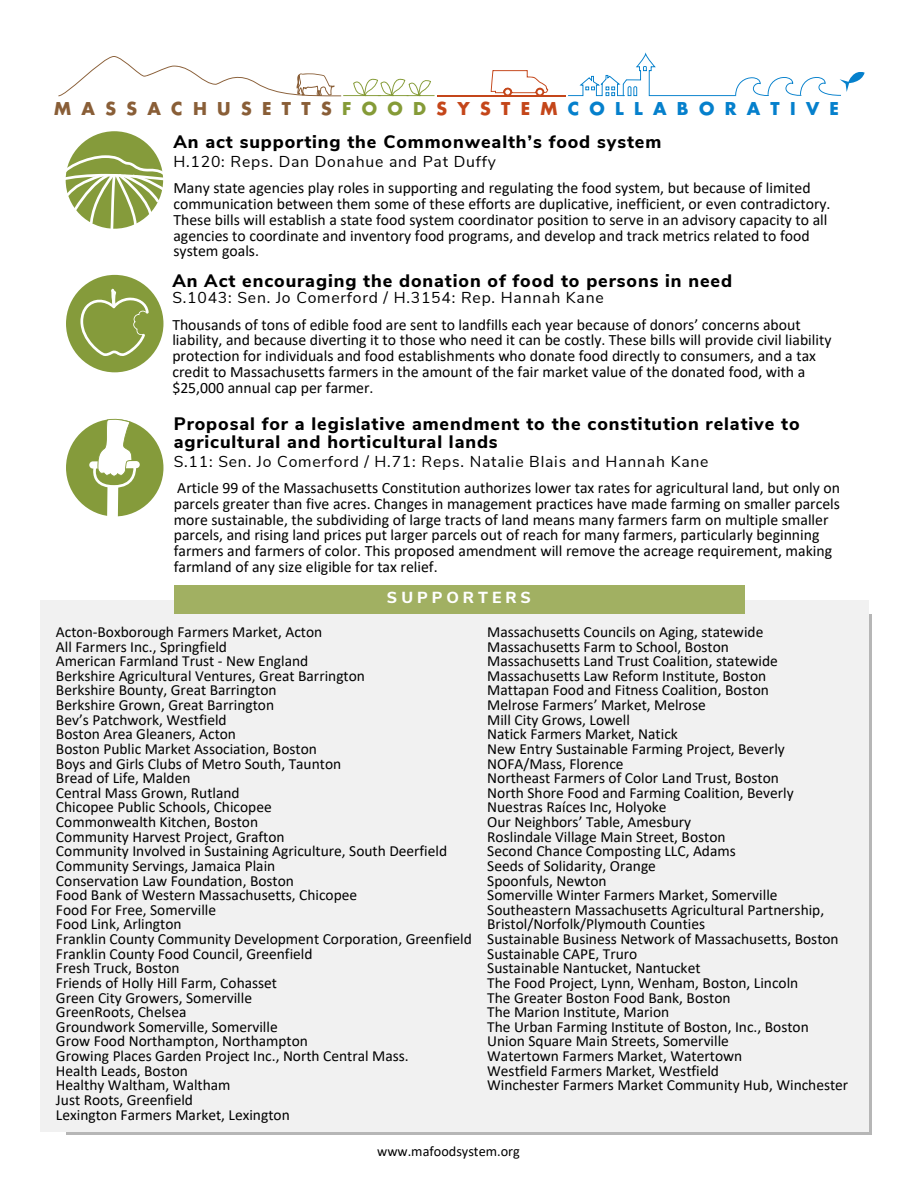
<style>
.page{position:relative;width:918px;height:1188px;background:#fff}
.page>*{position:absolute;margin:0;border:0;box-sizing:border-box;transform-origin:0 0}
.t1{font:800 18px/18px "Nunito Sans";letter-spacing:.05em;color:#000}
.t2{font:700 17.25px "Futura LT Pro";letter-spacing:.6em;color:#895e37}
.t3{font:800 15.9px "Nunito Sans";letter-spacing:.25em;color:#fff}
.t4{font:15.75px/15.8px "Calibri";color:#000}
.t5{font:15.75px "Nunito Sans";letter-spacing:.05em;color:#000}
.t6{font:15.45px/14.7px "Calibri";color:#000}
.t7{font:14.25px "Calibri";color:#000}
.s1{color:#859b37}
.s2{color:#c4461a}
.s3{color:#0580cc}
</style>
<div class="page">
<div style="left:66px;top:131px;width:97px;height:98px;background:#859b3b;border-radius:50%"></div>
<svg style="left:65px;top:155px;width:99px;height:74px"></svg>
<div style="left:66px;top:275px;width:97px;height:97px;background:#859b3b;border-radius:50%"></div>
<svg style="left:80px;top:289px;width:69px;height:67px"></svg>
<div style="left:40px;top:600px;width:829px;height:532px;background:#f1f1f1"></div>
<div style="left:174px;top:586px;width:570px;height:28px;background:#a1b062"></div>
<svg style="left:58px;top:56px;width:377px;height:40px"></svg>
<svg style="left:491px;top:70px;width:57px;height:25px"></svg>
<hr style="left:437px;top:95px;width:128px;height:1px;background:#c4461a">
<svg style="left:568px;top:52px;width:297px;height:44px"></svg>
<div style="left:66px;top:419px;width:97px;height:97px;background:#859b3b;border-radius:50%"></div>
<div style="left:89px;top:461px;width:51px;height:8px;background:#fff;border-radius:4px"></div>
<svg style="left:93px;top:419px;width:43px;height:98px"></svg>
<p class="t2" style="left:54px;top:101px;width:786px">MASSACHUSETTS<span class="s1">FOOD</span><span class="s2">SYSTEM</span><span class="s3">COLLABORATIVE</span></p>
<h1 class="t1" style="left:173px;top:133px;width:489px">An act supporting the Commonwealth’s food system</h1>
<p class="t5" style="left:173px;top:151px;width:324px">H.120: Reps. Dan Donahue and Pat Duffy</p>
<p class="t4" style="left:173px;top:182px;width:659px">Many state agencies play roles in supporting and regulating the food system, but because of limited communication between them some of these efforts are duplicative, inefficient, or even contradictory.<br>These bills will establish a state food system coordinator position to serve in an advisory capacity to all agencies to coordinate and inventory food programs, and develop and track metrics related to food system goals.</p>
<p class="t1" style="left:172px;top:272px;width:561px">An Act encouraging the donation of food to persons in need</p>
<p class="t5" style="left:172px;top:287px;width:433px">S.1043: Sen. Jo Comerford / H.3154: Rep. Hannah Kane</p>
<p class="t4" style="left:172px;top:318px;width:661px">Thousands of tons of edible food are sent to landfills each year because of donors’ concerns about liability, and because diverting it to those who need it can be costly. These bills will provide civil liability protection for individuals and food establishments who donate food directly to consumers, and a tax credit to Massachusetts farmers in the amount of the fair market value of the donated food, with a $25,000 annual cap per farmer.</p>
<p class="t1" style="left:174px;top:415px;width:627px">Proposal for a legislative amendment to the constitution relative to agricultural and horticultural lands</p>
<p class="t5" style="left:174px;top:451px;width:536px">S.11: Sen. Jo Comerford / H.71: Reps. Natalie Blais and Hannah Kane</p>
<p class="t4" style="left:174px;top:481px;width:668px">Article 99 of the Massachusetts Constitution authorizes lower tax rates for agricultural land, but only on parcels greater than five acres. Changes in management practices have made farming on smaller parcels more sustainable, the subdividing of large tracts of land means many farmers farm on multiple smaller parcels, and rising land prices put larger parcels out of reach for many farmers, particularly beginning farmers and farmers of color. This proposed amendment will remove the acreage requirement, making farmland of any size eligible for tax relief.</p>
<p class="t3" style="left:387px;top:587px;width:146px">SUPPORTERS</p>
<p class="t6" style="left:56px;top:626px;width:417px">Acton-Boxborough Farmers Market, Acton<br>All Farmers Inc., Springfield<br>American Farmland Trust - New England<br>Berkshire Agricultural Ventures, Great Barrington<br>Berkshire Bounty, Great Barrington<br>Berkshire Grown, Great Barrington<br>Bev’s Patchwork, Westfield<br>Boston Area Gleaners, Acton<br>Boston Public Market Association, Boston<br>Boys and Girls Clubs of Metro South, Taunton<br>Bread of Life, Malden<br>Central Mass Grown, Rutland<br>Chicopee Public Schools, Chicopee<br>Commonwealth Kitchen, Boston<br>Community Harvest Project, Grafton<br>Community Involved in Sustaining Agriculture, South Deerfield Community Servings, Jamaica Plain<br>Conservation Law Foundation, Boston<br>Food Bank of Western Massachusetts, Chicopee<br>Food For Free, Somerville<br>Food Link, Arlington<br>Franklin County Community Development Corporation, Greenfield Franklin County Food Council, Greenfield<br>Fresh Truck, Boston<br>Friends of Holly Hill Farm, Cohasset<br>Green City Growers, Somerville<br>GreenRoots, Chelsea<br>Groundwork Somerville, Somerville<br>Grow Food Northampton, Northampton<br>Growing Places Garden Project Inc., North Central Mass.<br>Health Leads, Boston<br>Healthy Waltham, Waltham</p>
<h4 class="t6" style="left:56px;top:1094px;width:235px">Just Roots, Greenfield<br>Lexington Farmers Market, Lexington</h4>
<p class="t6" style="left:487px;top:626px;width:353px">Massachusetts Councils on Aging, statewide Massachusetts Farm to School, Boston<br>Massachusetts Land Trust Coalition, statewide Massachusetts Law Reform Institute, Boston<br>Mattapan Food and Fitness Coalition, Boston<br>Melrose Farmers’ Market, Melrose<br>Mill City Grows, Lowell<br>Natick Farmers Market, Natick<br>New Entry Sustainable Farming Project, Beverly NOFA/Mass, Florence<br>Northeast Farmers of Color Land Trust, Boston<br>North Shore Food and Farming Coalition, Beverly Nuestras Raíces Inc, Holyoke<br>Our Neighbors’ Table, Amesbury<br>Roslindale Village Main Street, Boston<br>Second Chance Composting LLC, Adams<br>Seeds of Solidarity, Orange<br>Spoonfuls, Newton<br>Somerville Winter Farmers Market, Somerville Southeastern Massachusetts Agricultural Partnership, Bristol/Norfolk/Plymouth Counties<br>Sustainable Business Network of Massachusetts, Boston Sustainable CAPE, Truro<br>Sustainable Nantucket, Nantucket<br>The Food Project, Lynn, Wenham, Boston, Lincoln<br>The Greater Boston Food Bank, Boston<br>The Marion Institute, Marion<br>The Urban Farming Institute of Boston, Inc., Boston Union Square Main Streets, Somerville</p>
<h4 class="t6" style="left:487px;top:1050px;width:363px">Watertown Farmers Market, Watertown<br>Westfield Farmers Market, Westfield<br>Winchester Farmers Market Community Hub, Winchester</h4>
<p class="t7" style="left:377px;top:1145px;width:144px">www.mafoodsystem.org</p>
</div>
